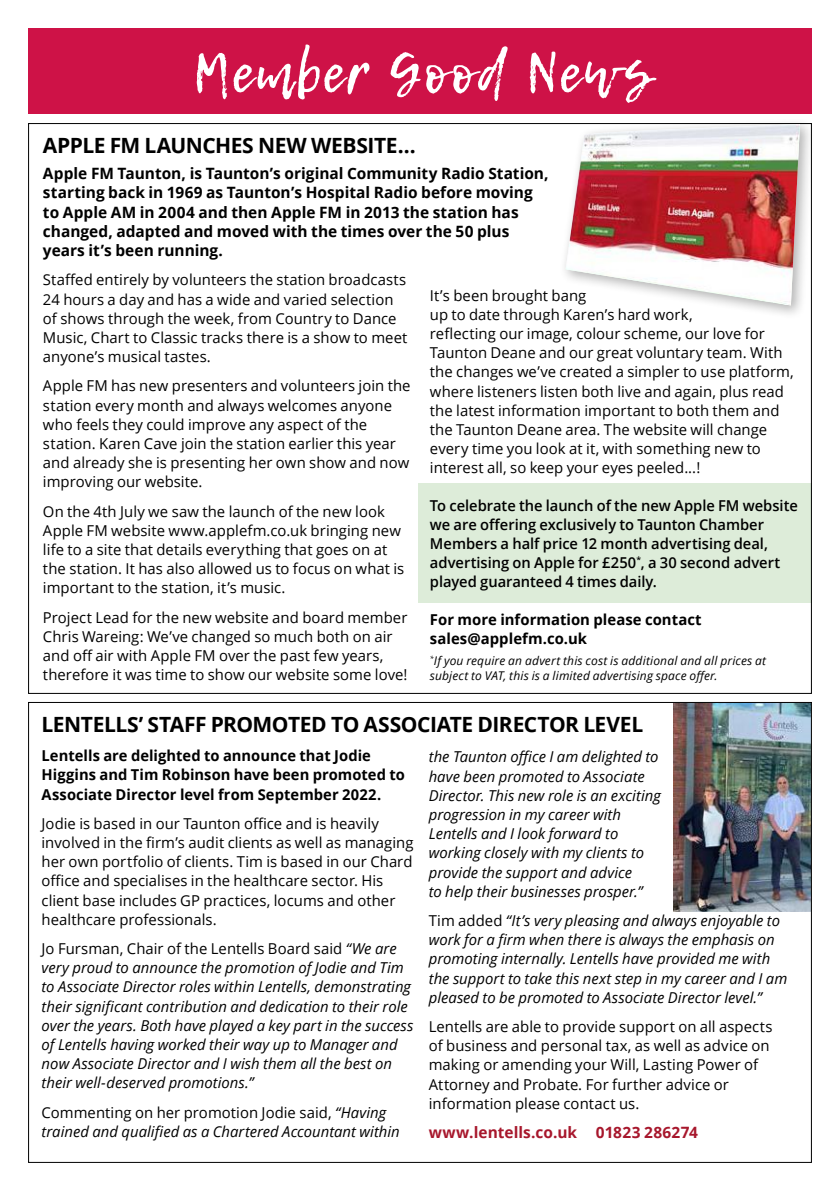
<style>
.page{position:relative;width:840px;height:1191px;background:#fff}
.page>*{position:absolute;margin:0;border:0;box-sizing:border-box;transform-origin:0 0}
.t1{font:54px "Lemon Tuesday";letter-spacing:.04em;color:#fff}
.t2{font:700 21px "Open Sans";letter-spacing:-.02em;color:#000}
.t3{font:700 15.6px/19.2px "Open Sans";color:#000}
.t4{font:700 15.6px "Open Sans";letter-spacing:.005em;color:#a7172c}
.t5{font:15px/19.2px "Open Sans";letter-spacing:.005em;color:#000}
.t6{font:italic 15px/19.2px "Open Sans";color:#000}
.t7{font:600 15px/19.2px "Open Sans";color:#000}
.t8{font:700 15px/19.2px "Open Sans";color:#000}
.t9{font:italic 12px/14.4px "Open Sans";letter-spacing:.015em;color:#000}
.s1{font-style:normal}
</style>
<div class="page">
<div style="left:417px;top:484px;width:394px;height:119px;background:#ddecd9"></div>
<div style="left:28px;top:28px;width:783px;height:85px;background:#ce1247"></div>
<div style="left:559px;top:118px;width:255px;height:201px;background:#000;opacity:.3"></div>
<img style="left:565px;top:124px;width:234px;height:182px">
<img style="left:673px;top:704px;width:136px;height:207px">
<h1 class="t1" style="left:193px;top:42px;width:460px">Member Good News</h1>
<h2 class="t2" style="left:43px;top:130px;width:374px">APPLE FM LAUNCHES NEW WEBSITE…</h2>
<p class="t3" style="left:43px;top:164px;width:507px">Apple FM Taunton, is Taunton’s original Community Radio Station, starting back in 1969 as Taunton’s Hospital Radio before moving to Apple AM in 2004 and then Apple FM in 2013 the station has changed, adapted and moved with the times over the 50 plus years it’s been running.</p>
<p class="t5" style="left:43px;top:270px;width:366px">Staffed entirely by volunteers the station broadcasts 24 hours a day and has a wide and varied selection of shows through the week, from Country to Dance Music, Chart to Classic tracks there is a show to meet anyone’s musical tastes.</p>
<p class="t5" style="left:43px;top:376px;width:369px">Apple FM has new presenters and volunteers join the station every month and always welcomes anyone who feels they could improve any aspect of the station. Karen Cave join the station earlier this year and already she is presenting her own show and now improving our website.</p>
<p class="t5" style="left:43px;top:501px;width:362px">On the 4th July we saw the launch of the new look Apple FM website www.applefm.co.uk bringing new life to a site that details everything that goes on at the station. It has also allowed us to focus on what is important to the station, it’s music.</p>
<p class="t5" style="left:43px;top:607px;width:366px">Project Lead for the new website and board member Chris Wareing: We’ve changed so much both on air and off air with Apple FM over the past few years, therefore it was time to show our website some love!</p>
<p class="t5" style="left:429px;top:285px;width:365px">It’s been brought bang<br>up to date through Karen’s hard work,<br>reflecting our image, colour scheme, our love for Taunton Deane and our great voluntary team. With the changes we’ve created a simpler to use platform, where listeners listen both live and again, plus read the latest information important to both them and the Taunton Deane area. The website will change every time you look at it, with something new to interest all, so keep your eyes peeled...!</p>
<p class="t7" style="left:429px;top:495px;width:369px">To celebrate the launch of the new Apple FM website we are offering exclusively to Taunton Chamber Members a half price 12 month advertising deal, advertising on Apple for £250<sup>*</sup>, a 30 second advert played guaranteed 4 times daily.</p>
<p class="t8" style="left:429px;top:609px;width:273px">For more information please contact sales@applefm.co.uk</p>
<p class="t9" style="left:429px;top:653px;width:337px"><sup>*</sup>If you require an advert this cost is additional and all prices at subject to VAT, this is a limited advertising space offer.</p>
<h2 class="t2" style="left:42px;top:709px;width:602px">LENTELLS’ STAFF PROMOTED TO ASSOCIATE DIRECTOR LEVEL</h2>
<p class="t8" style="left:42px;top:745px;width:365px">Lentells are delighted to announce that Jodie<br>Higgins and Tim Robinson have been promoted to<br>Associate Director level from September 2022.</p>
<p class="t5" style="left:42px;top:813px;width:373px">Jodie is based in our Taunton office and is heavily involved in the firm’s audit clients as well as managing her own portfolio of clients. Tim is based in our Chard office and specialises in the healthcare sector. His client base includes GP practices, locums and other healthcare professionals.</p>
<p class="t6" style="left:42px;top:938px;width:373px"><span class="s1">Jo Fursman, Chair of the Lentells Board said</span> “We are very proud to announce the promotion of Jodie and Tim to Associate Director roles within Lentells, demonstrating their significant contribution and dedication to their role over the years. Both have played a key part in the success of Lentells having worked their way up to Manager and now Associate Director and I wish them all the best on their well-deserved promotions.”</p>
<p class="t6" style="left:42px;top:1102px;width:359px"><span class="s1">Commenting on her promotion Jodie said,</span> “Having trained and qualified as a Chartered Accountant within</p>
<p class="t6" style="left:428px;top:747px;width:233px">the Taunton office I am delighted to have been promoted to Associate Director. This new role is an exciting progression in my career with Lentells and I look forward to working closely with my clients to provide the support and advice<br>to help their businesses prosper.”</p>
<p class="t6" style="left:428px;top:910px;width:360px"><span class="s1">Tim added</span> “It’s very pleasing and always enjoyable to work for a firm when there is always the emphasis on promoting internally. Lentells have provided me with the support to take this next step in my career and I am pleased to be promoted to Associate Director level.”</p>
<p class="t5" style="left:428px;top:1016px;width:345px">Lentells are able to provide support on all aspects of business and personal tax, as well as advice on making or amending your Will, Lasting Power of Attorney and Probate. For further advice or information please contact us.</p>
<p class="t4" style="left:428px;top:1121px;width:270px">www.lentells.co.uk 01823 286274</p>
</div>
